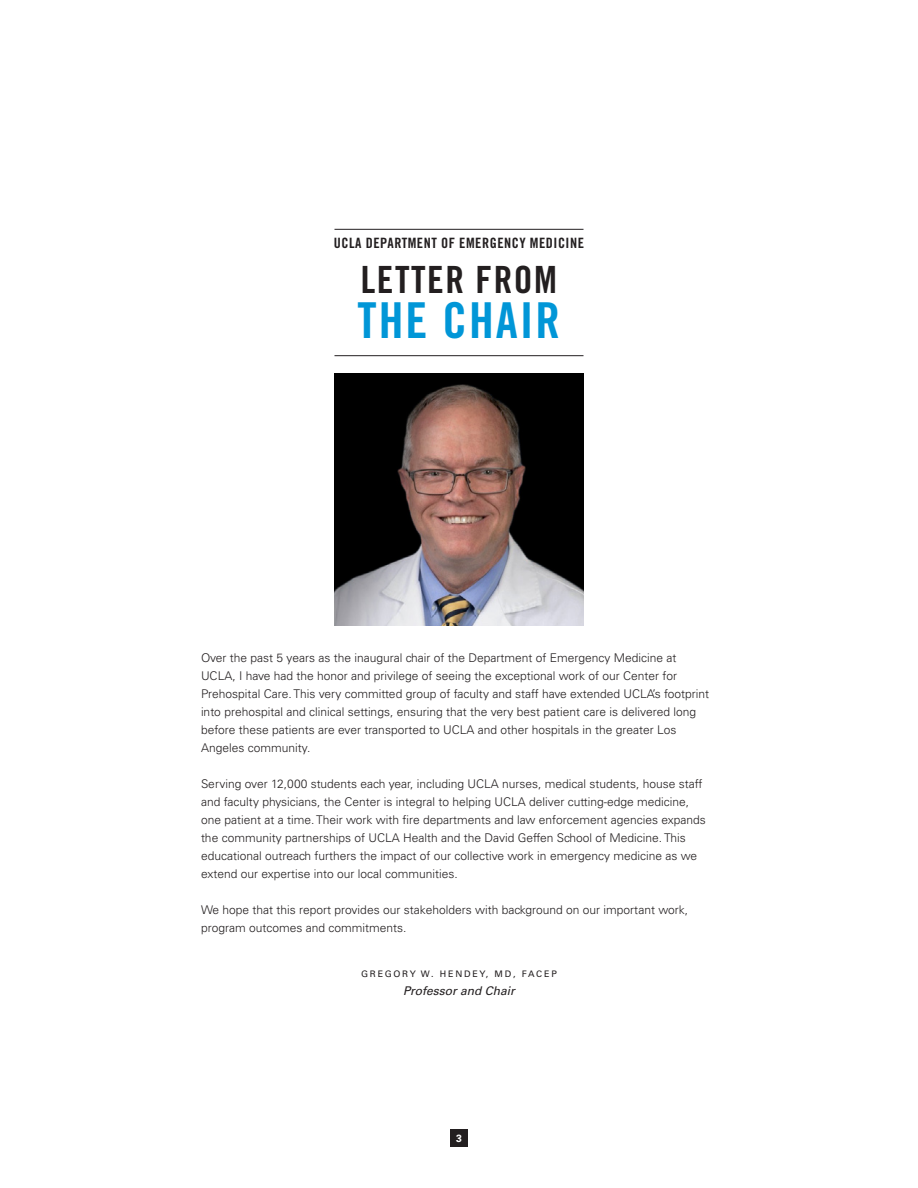
<style>
.page{position:relative;width:918px;height:1188px;background:#fff}
.page>*{position:absolute;margin:0;border:0;box-sizing:border-box;transform-origin:0 0}
.Chapter_Title_-_Alig{font:49.5px "Trade Gothic Bold Cond Twenty";letter-spacing:.04em;color:#0196d7}
.Chapter_Title_-_Alig-2{font:37.5px "Trade Gothic Bold Cond Twenty";letter-spacing:.04em;color:#231f20}
.Chapter_Title_-_Alig-3{font:14.25px "Trade Gothic Bold Cond Twenty";letter-spacing:.035em;color:#231f20}
.Body_Text{font:300 12px/18px "Univers";color:#231f20}
.Byline_Title_-_Align{font:italic 12px "Univers";color:#231f20}
.t1{font:700 10.5px "Univers";color:#fff}
.Byline_Title_-_Align-2{font:9px "Univers";letter-spacing:.2em;color:#231f20}
</style>
<div class="page">
<img style="left:334px;top:374px;width:249px;height:251px">
<hr style="left:334px;top:229px;width:250px;height:1px;background:#231f20">
<hr style="left:334px;top:355px;width:250px;height:1px;background:#231f20">
<div style="left:450px;top:1130px;width:18px;height:18px;background:#231f20"></div>
<p class="Chapter_Title_-_Alig-3" style="left:334px;top:234px;width:252px">UCLA DEPARTMENT OF EMERGENCY MEDICINE</p>
<p class="Chapter_Title_-_Alig-2" style="left:361px;top:256px;width:198px">LETTER FROM</p>
<p class="Chapter_Title_-_Alig" style="left:358px;top:290px;width:204px">THE CHAIR</p>
<p class="Body_Text" style="left:201px;top:648px;width:510px">Over the past 5 years as the inaugural chair of the Department of Emergency Medicine at UCLA, I have had the honor and privilege of seeing the exceptional work of our Center for Prehospital Care. This very committed group of faculty and staff have extended UCLA’s footprint into prehospital and clinical settings, ensuring that the very best patient care is delivered long before these patients are ever transported to UCLA and other hospitals in the greater Los Angeles community.</p>
<p class="Body_Text" style="left:201px;top:774px;width:506px">Serving over 12,000 students each year, including UCLA nurses, medical students, house staff and faculty physicians, the Center is integral to helping UCLA deliver cutting-edge medicine, one patient at a time. Their work with fire departments and law enforcement agencies expands the community partnerships of UCLA Health and the David Geffen School of Medicine. This educational outreach furthers the impact of our collective work in emergency medicine as we extend our expertise into our local communities.</p>
<p class="Body_Text" style="left:201px;top:900px;width:489px">We hope that this report provides our stakeholders with background on our important work, program outcomes and commitments.</p>
<p class="Byline_Title_-_Align-2" style="left:361px;top:968px;width:197px">GREGORY W. HENDEY, MD, FACEP</p>
<p class="Byline_Title_-_Align" style="left:403px;top:983px;width:113px">Professor and Chair</p>
<p class="t1" style="left:456px;top:1133px;width:7px">3</p>
</div>
